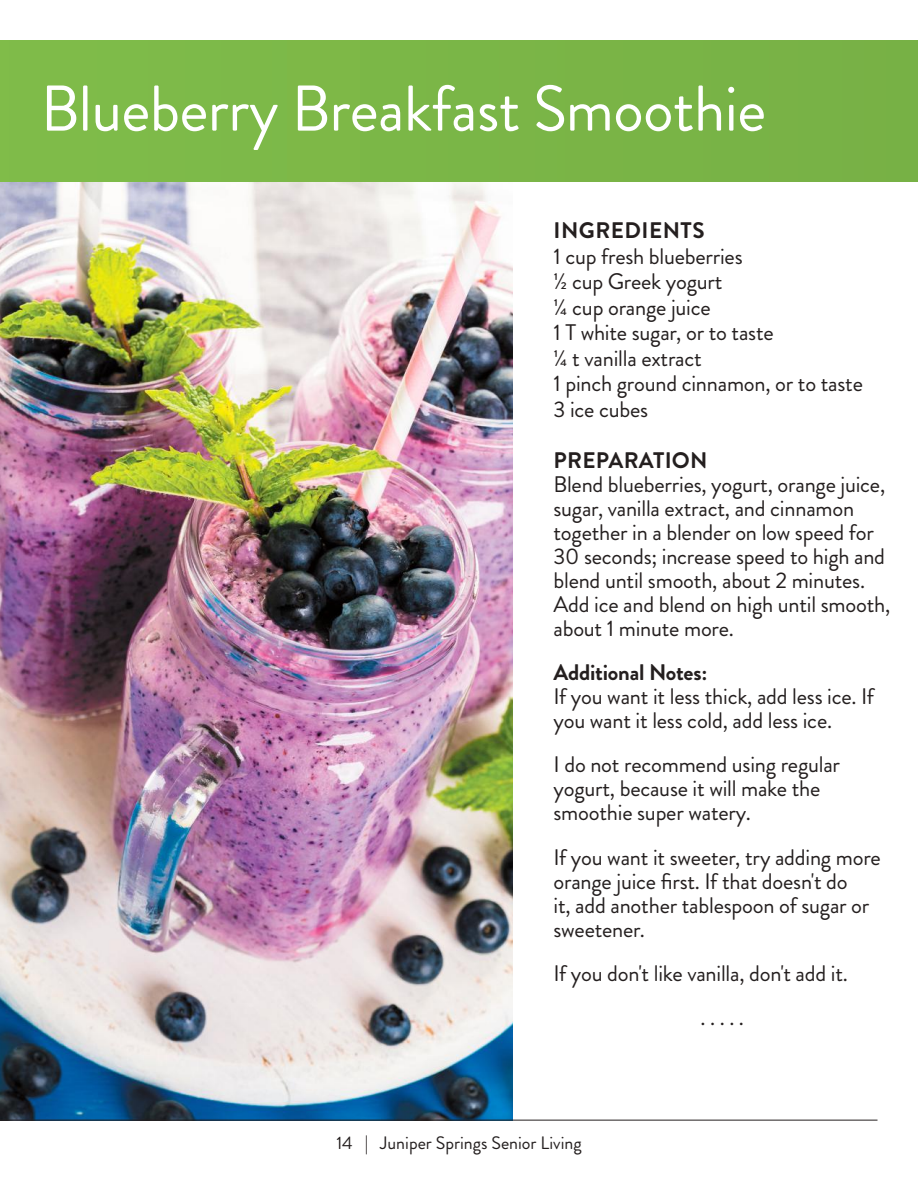
<style>
.page{position:relative;width:918px;height:1188px;background:#fff}
.page>*{position:absolute;margin:0;border:0;box-sizing:border-box;transform-origin:0 0}
.t1{font:64.5px "Brandon Grotesque";letter-spacing:-.01em;color:#fff}
.t2{font:22.5px/24px "Brandon Grotesque";letter-spacing:-.01em;color:#241f1f}
.t3{font:700 22.5px "Brandon Grotesque";letter-spacing:.01em;color:#241f1f}
.t4{font:700 22.5px "Brandon Grotesque";letter-spacing:-.01em;color:#241f1f}
.t5{font:18px "Brandon Grotesque";color:#241f1f}
</style>
<div class="page">
<img style="left:0;top:182px;width:513px;height:938px">
<div style="left:0;top:40px;width:918px;height:142px;background:#7bb647"></div>
<hr style="left:0;top:1120px;width:878px;height:1px;background:#241f1f">
<h1 class="t1" style="left:40px;top:64px;width:727px">Blueberry Breakfast Smoothie</h1>
<p class="t3" style="left:554px;top:215px;width:152px">INGREDIENTS</p>
<p class="t2" style="left:554px;top:244px;width:311px;line-height:25.5px">1 cup fresh blueberries<br>½ cup Greek yogurt<br>¼ cup orange juice<br>1 T white sugar, or to taste<br>¼ t vanilla extract<br>1 pinch ground cinnamon, or to taste<br>3 ice cubes</p>
<p class="t3" style="left:554px;top:444px;width:155px">PREPARATION</p>
<p class="t2" style="left:554px;top:472px;width:338px">Blend blueberries, yogurt, orange juice, sugar, vanilla extract, and cinnamon together in a blender on low speed for 30 seconds; increase speed to high and blend until smooth, about 2 minutes.<br>Add ice and blend on high until smooth, about 1 minute more.</p>
<p class="t4" style="left:554px;top:657px;width:155px">Additional Notes:</p>
<p class="t2" style="left:554px;top:685px;width:322px">If you want it less thick, add less ice. If you want it less cold, add less ice.</p>
<p class="t2" style="left:554px;top:753px;width:288px">I do not recommend using regular yogurt, because it will make the smoothie super watery.</p>
<p class="t2" style="left:554px;top:845px;width:329px">If you want it sweeter, try adding more orange juice first. If that doesn't do<br>it, add another tablespoon of sugar or sweetener.</p>
<p class="t2" style="left:700px;top:951px;width:149px;line-height:44.2px;text-indent:-147px">If you don't like vanilla, don't add it. . . . . .</p>
<p class="t5" style="left:336px;top:1130px;width:247px">14 | Juniper Springs Senior Living</p>
</div>
